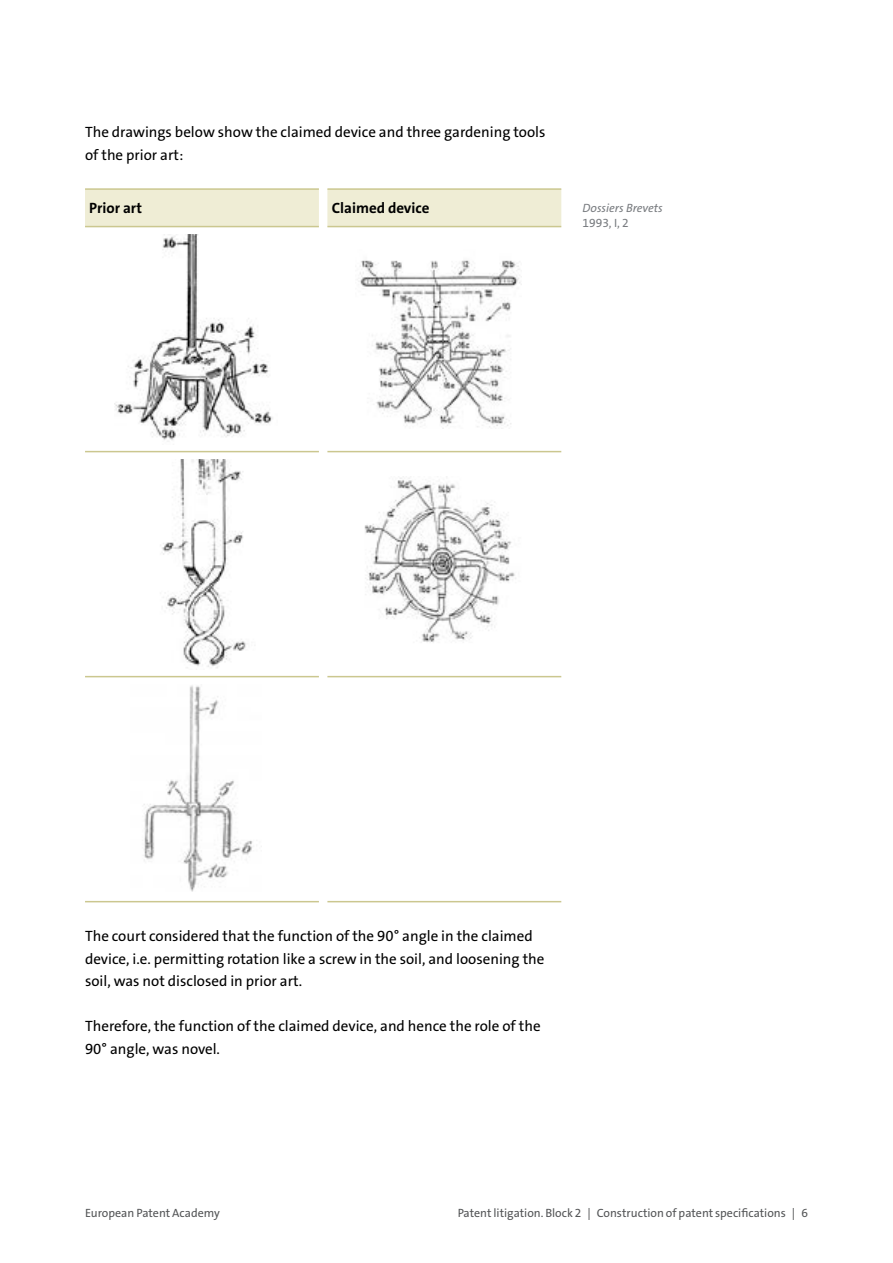
<style>
.page{position:relative;width:893px;height:1263px;background:#fff}
.page>*{position:absolute;margin:0;border:0;box-sizing:border-box;transform-origin:0 0}
.t1{font:15px/22.5px "The Sans LP5 Plain";color:#000}
.t2{font:15px "The Sans LP7 Bld";color:#000}
.t3{font:12px "The Sans LP5 Plain";color:#545557}
.t4{font:12px "The Sans LP5 Plain IT";color:#797c80}
.t5{font:12px "The Sans LP5 Plain";color:#797c80}
</style>
<div class="page">
<div style="left:85px;top:190px;width:476px;height:36px;background:#efedd5"></div>
<hr style="left:85px;top:451px;width:234px;height:1px;background:#cbc78f">
<hr style="left:327px;top:451px;width:234px;height:1px;background:#cbc78f">
<hr style="left:85px;top:676px;width:234px;height:1px;background:#cbc78f">
<hr style="left:327px;top:676px;width:234px;height:1px;background:#cbc78f">
<hr style="left:85px;top:188px;width:234px;height:2px;background:#cbc78f">
<hr style="left:327px;top:188px;width:234px;height:2px;background:#cbc78f">
<hr style="left:85px;top:226px;width:234px;height:1px;background:#cbc78f">
<hr style="left:327px;top:226px;width:234px;height:1px;background:#cbc78f">
<hr style="left:85px;top:901px;width:234px;height:1px;background:#cbc78f">
<hr style="left:327px;top:901px;width:234px;height:1px;background:#cbc78f">
<img style="left:115px;top:234px;width:158px;height:208px">
<img style="left:358px;top:260px;width:162px;height:167px">
<img style="left:162px;top:459px;width:84px;height:209px">
<img style="left:364px;top:476px;width:152px;height:166px">
<img style="left:144px;top:685px;width:109px;height:206px">
<p class="t1" style="left:85px;top:121px;width:462px">The drawings below show the claimed device and three gardening tools of the prior art:</p>
<p class="t2" style="left:89px;top:199px;width:54px">Prior art</p>
<p class="t2" style="left:332px;top:199px;width:99px">Claimed device</p>
<p class="t4" style="left:583px;top:201px;width:82px">Dossiers Brevets</p>
<p class="t5" style="left:583px;top:216px;width:48px">1993, I, 2</p>
<p class="t1" style="left:85px;top:925px;width:461px">The court considered that the function of the 90° angle in the claimed device, i.e. permitting rotation like a screw in the soil, and loosening the soil, was not disclosed in prior art.</p>
<p class="t1" style="left:85px;top:1015px;width:457px">Therefore, the function of the claimed device, and hence the role of the<br>90° angle, was novel.</p>
<p class="t3" style="left:85px;top:1205px;width:136px">European Patent Academy</p>
<p class="t3" style="left:458px;top:1205px;width:352px">Patent litigation. Block 2 | Construction of patent specifications | 6</p>
</div>
